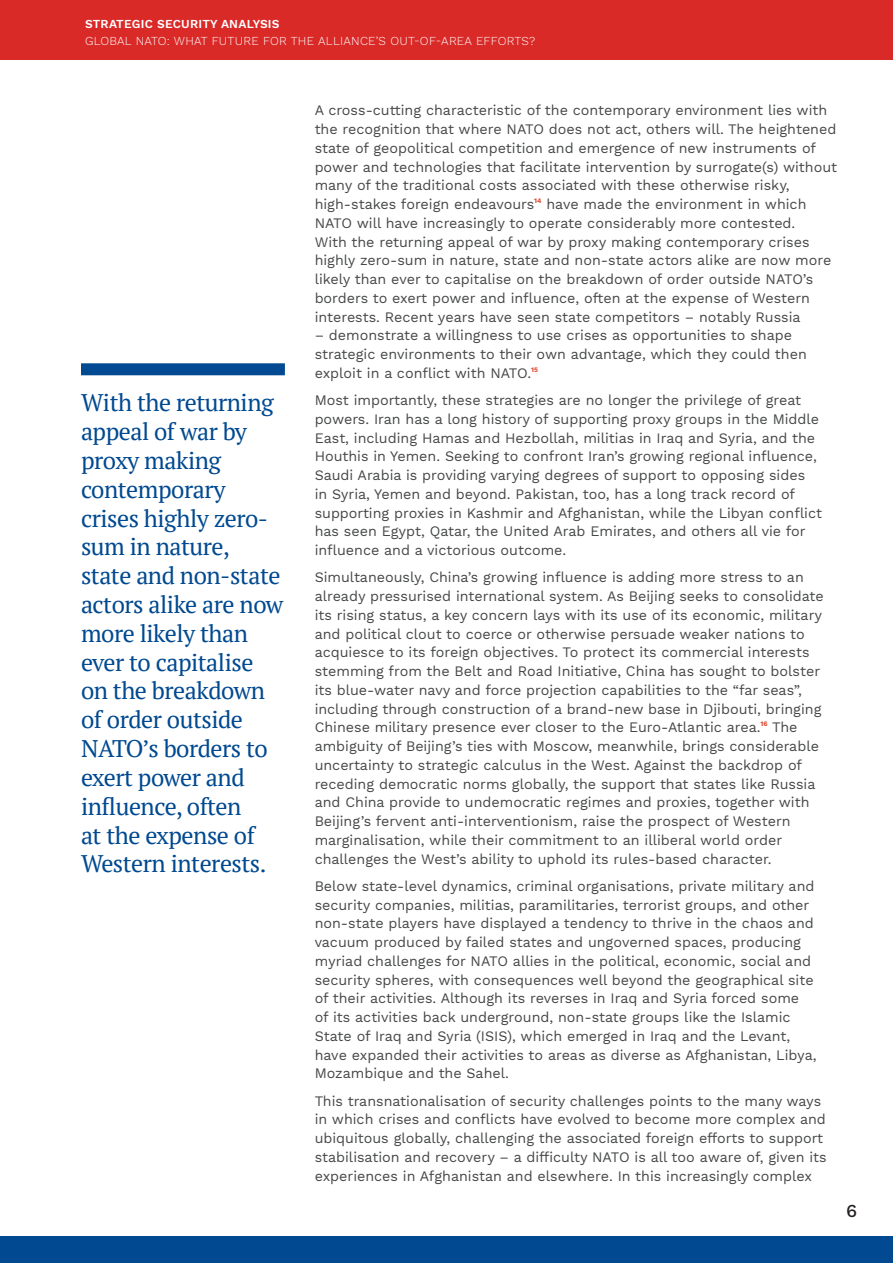
<style>
.page{position:relative;width:893px;height:1263px;background:#fff}
.page>*{position:absolute;margin:0;border:0;box-sizing:border-box;transform-origin:0 0}
.Quotes{font:24px/28.8px "PT Serif";letter-spacing:-.02em;color:#014990}
.t1{font:500 18px "Work Sans";color:#231f20}
.BODY_COPY{font:14.25px/18.8px "Work Sans";color:#454647}
.t2{font:300 12px "Work Sans";letter-spacing:.02em;color:#fff}
.t3{font:600 12px "Work Sans";letter-spacing:.02em;color:#fff}
</style>
<div class="page">
<div style="left:0;top:0;width:893px;height:60px;background:#da2a28"></div>
<div style="left:0;top:1236px;width:893px;height:27px;background:#014990"></div>
<div style="left:81px;top:363px;width:204px;height:12px;background:#014990"></div>
<p class="t3" style="left:85px;top:17px;width:196px">STRATEGIC SECURITY ANALYSIS</p>
<p class="t2" style="left:85px;top:34px;width:452px">GLOBAL NATO: WHAT FUTURE FOR THE ALLIANCE’S OUT-OF-AREA EFFORTS?</p>
<p class="Quotes" style="left:81px;top:388px;width:204px">With the returning appeal of war by proxy making contemporary crises highly zero&shy;sum in nature, state and non-state actors alike are now more likely than ever to capitalise on the breakdown of order outside<br>NATO’s borders to exert power and influence, often<br>at the expense of<br>Western interests.</p>
<p class="BODY_COPY" style="left:315px;top:102px;width:524px">A cross-cutting characteristic of the contemporary environment lies with the recognition that where NATO does not act, others will. The heightened state of geopolitical competition and emergence of new instruments of power and technologies that facilitate intervention by surrogate(s) without many of the traditional costs associated with these otherwise risky, high-stakes foreign endeavours<sup>14</sup> have made the environment in which NATO will have increasingly to operate considerably more contested.<br>With the returning appeal of war by proxy making contemporary crises highly zero-sum in nature, state and non-state actors alike are now more likely than ever to capitalise on the breakdown of order outside NATO’s borders to exert power and influence, often at the expense of Western interests. Recent years have seen state competitors – notably Russia</p>
<p class="BODY_COPY" style="left:315px;top:327px;width:494px">– demonstrate a willingness to use crises as opportunities to shape strategic environments to their own advantage, which they could then exploit in a conflict with NATO.<sup>15</sup></p>
<p class="BODY_COPY" style="left:315px;top:391px;width:509px">Most importantly, these strategies are no longer the privilege of great powers. Iran has a long history of supporting proxy groups in the Middle East, including Hamas and Hezbollah, militias in Iraq and Syria, and the Houthis in Yemen. Seeking to confront Iran’s growing regional influence, Saudi Arabia is providing varying degrees of support to opposing sides<br>in Syria, Yemen and beyond. Pakistan, too, has a long track record of supporting proxies in Kashmir and Afghanistan, while the Libyan conflict has seen Egypt, Qatar, the United Arab Emirates, and others all vie for influence and a victorious outcome.</p>
<p class="BODY_COPY" style="left:315px;top:569px;width:511px">Simultaneously, China’s growing influence is adding more stress to an already pressurised international system. As Beijing seeks to consolidate its rising status, a key concern lays with its use of its economic, military and political clout to coerce or otherwise persuade weaker nations to acquiesce to its foreign objectives. To protect its commercial interests stemming from the Belt and Road Initiative, China has sought to bolster its blue-water navy and force projection capabilities to the “far seas”, including through construction of a brand-new base in Djibouti, bringing Chinese military presence ever closer to the Euro-Atlantic area.<sup>16</sup> The ambiguity of Beijing’s ties with Moscow, meanwhile, brings considerable uncertainty to strategic calculus in the West. Against the backdrop of receding democratic norms globally, the support that states like Russia and China provide to undemocratic regimes and proxies, together with Beijing’s fervent anti-interventionism, raise the prospect of Western marginalisation, while their commitment to an illiberal world order challenges the West’s ability to uphold its rules-based character.</p>
<p class="BODY_COPY" style="left:315px;top:877px;width:503px">Below state-level dynamics, criminal organisations, private military and security companies, militias, paramilitaries, terrorist groups, and other non-state players have displayed a tendency to thrive in the chaos and vacuum produced by failed states and ungoverned spaces, producing myriad challenges for NATO allies in the political, economic, social and security spheres, with consequences well beyond the geographical site of their activities. Although its reverses in Iraq and Syria forced some of its activities back underground, non-state groups like the Islamic State of Iraq and Syria (ISIS), which emerged in Iraq and the Levant, have expanded their activities to areas as diverse as Afghanistan, Libya, Mozambique and the Sahel.</p>
<p class="BODY_COPY" style="left:315px;top:1092px;width:513px">This transnationalisation of security challenges points to the many ways in which crises and conflicts have evolved to become more complex and ubiquitous globally, challenging the associated foreign efforts to support stabilisation and recovery – a difficulty NATO is all too aware of, given its experiences in Afghanistan and elsewhere. In this increasingly complex</p>
<p class="t1" style="left:846px;top:1201px;width:13px">6</p>
</div>
